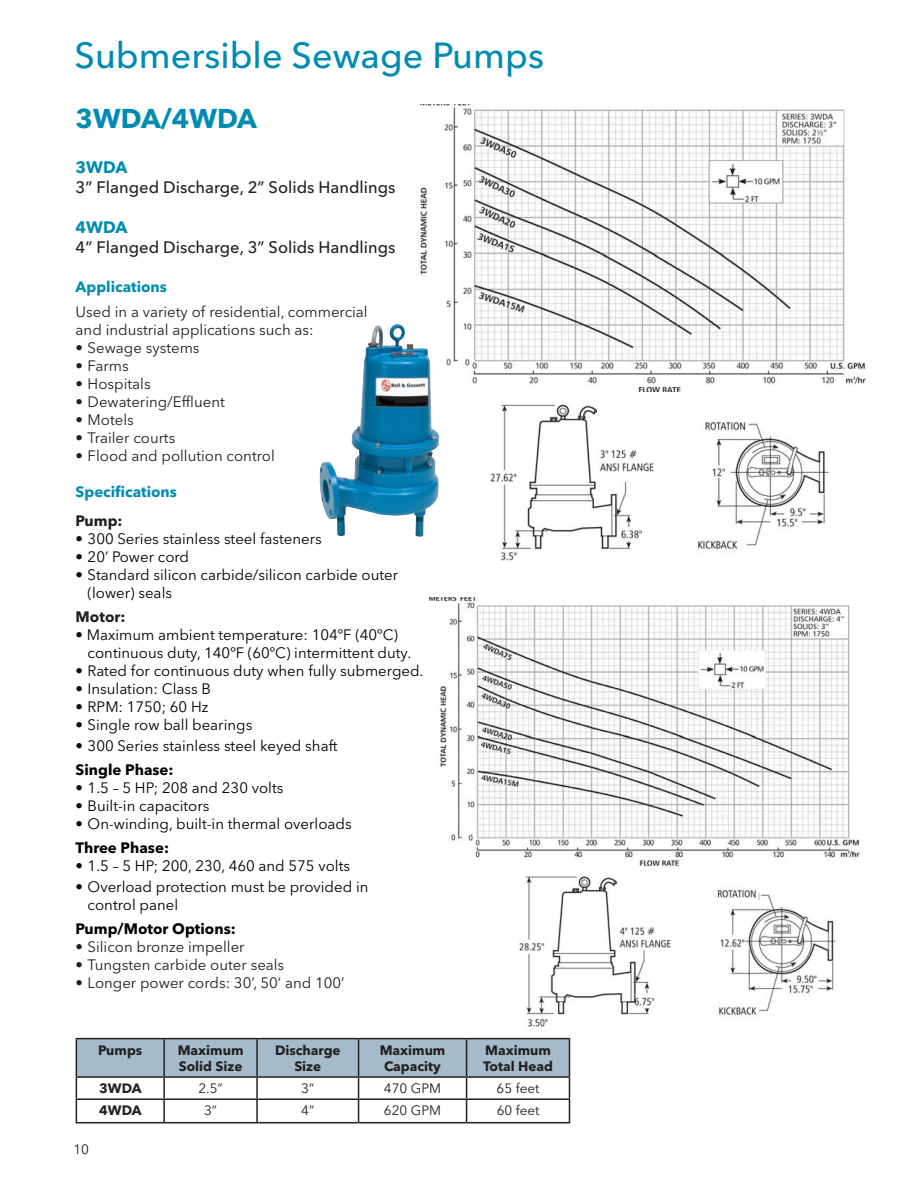
<style>
.page{position:relative;width:918px;height:1188px;background:#fff}
.page>*{position:absolute;margin:0;border:0;box-sizing:border-box;transform-origin:0 0}
.t1{font:500 36px "Avenir Next LT Pro";color:#008bb3}
.t2{font:700 27px "Avenir Next LT Pro";color:#008bb3}
.t3{font:500 16.5px "Avenir Next LT Pro";color:#231f20}
.t4{font:700 16.5px "Avenir Next LT Pro";color:#008bb3}
.t5{font:15px/18px "Avenir Next LT Pro";color:#000}
.t6{font:15px/18px "Avenir Next LT Pro";color:#231f20}
.t7{font:700 15px "Avenir Next LT Pro";color:#000}
.t8{font:700 15px "Avenir Next LT Pro";color:#008bb3}
.t9{font:700 15px "Avenir Next LT Pro";color:#231f20}
.t10{font:700 13.5px/16.2px "Avenir Next LT Pro";color:#231f20}
.t11{font:13.5px "Avenir Next LT Pro";color:#231f20}
</style>
<div class="page">
<hr style="left:76px;top:1038px;width:88px;height:1px;background:#231f20">
<hr style="left:164px;top:1038px;width:93px;height:1px;background:#231f20">
<hr style="left:257px;top:1038px;width:102px;height:1px;background:#231f20">
<hr style="left:359px;top:1038px;width:108px;height:1px;background:#231f20">
<hr style="left:467px;top:1038px;width:103px;height:1px;background:#231f20">
<svg style="left:76px;top:1039px;width:494px;height:83px"></svg>
<hr style="left:76px;top:1122px;width:88px;height:1px;background:#231f20">
<hr style="left:164px;top:1122px;width:93px;height:1px;background:#231f20">
<hr style="left:257px;top:1122px;width:102px;height:1px;background:#231f20">
<hr style="left:359px;top:1122px;width:108px;height:1px;background:#231f20">
<hr style="left:467px;top:1122px;width:103px;height:1px;background:#231f20">
<img style="left:419px;top:105px;width:447px;height:287px">
<img style="left:490px;top:404px;width:339px;height:157px">
<img style="left:319px;top:324px;width:121px;height:213px">
<img style="left:518px;top:876px;width:318px;height:151px">
<img style="left:429px;top:597px;width:431px;height:270px">
<h1 class="t1" style="left:75px;top:33px;width:471px">Submersible Sewage Pumps</h1>
<h2 class="t2" style="left:76px;top:102px;width:183px">3WDA/4WDA</h2>
<p class="t4" style="left:76px;top:158px;width:53px">3WDA</p>
<p class="t3" style="left:76px;top:178px;width:321px">3” Flanged Discharge, 2” Solids Handlings</p>
<p class="t4" style="left:76px;top:217px;width:53px">4WDA</p>
<p class="t3" style="left:76px;top:237px;width:321px">4” Flanged Discharge, 3” Solids Handlings</p>
<p class="t8" style="left:76px;top:278px;width:93px">Applications</p>
<p class="t6" style="left:76px;top:303px;width:294px">Used in a variety of residential, commercial and industrial applications such as:</p>
<p class="t6" style="left:76px;top:339px;width:125px">• Sewage systems</p>
<p class="t6" style="left:76px;top:357px;width:55px">• Farms</p>
<p class="t6" style="left:76px;top:375px;width:77px">• Hospitals</p>
<p class="t6" style="left:76px;top:393px;width:151px">• Dewatering/Effluent</p>
<p class="t6" style="left:76px;top:411px;width:60px">• Motels</p>
<p class="t6" style="left:76px;top:429px;width:101px">• Trailer courts</p>
<p class="t6" style="left:76px;top:447px;width:201px">• Flood and pollution control</p>
<p class="t8" style="left:76px;top:483px;width:103px">Specifications</p>
<p class="t9" style="left:76px;top:512px;width:48px">Pump:</p>
<p class="t5" style="left:76px;top:530px;width:248px">• 300 Series stainless steel fasteners</p>
<p class="t5" style="left:76px;top:548px;width:115px">• 20’ Power cord</p>
<p class="t5" style="left:88px;top:566px;width:312px;text-indent:-12px">• Standard silicon carbide/silicon carbide outer (lower) seals</p>
<p class="t9" style="left:76px;top:608px;width:51px">Motor:</p>
<p class="t5" style="left:88px;top:626px;width:325px;text-indent:-12px">• Maximum ambient temperature: 104ºF (40ºC) continuous duty, 140ºF (60ºC) intermittent duty.</p>
<p class="t5" style="left:76px;top:662px;width:349px">• Rated for continuous duty when fully submerged.</p>
<p class="t5" style="left:76px;top:680px;width:137px">• Insulation: Class B</p>
<p class="t5" style="left:76px;top:698px;width:134px">• RPM: 1750; 60 Hz</p>
<p class="t5" style="left:76px;top:716px;width:178px">• Single row ball bearings</p>
<p class="t5" style="left:76px;top:737px;width:264px">• 300 Series stainless steel keyed shaft</p>
<p class="t7" style="left:76px;top:761px;width:99px">Single Phase:</p>
<p class="t5" style="left:76px;top:779px;width:209px">• 1.5 – 5 HP; 208 and 230 volts</p>
<p class="t5" style="left:76px;top:797px;width:135px">• Built-in capacitors</p>
<p class="t5" style="left:76px;top:815px;width:278px">• On-winding, built-in thermal overloads</p>
<p class="t7" style="left:76px;top:839px;width:95px">Three Phase:</p>
<p class="t5" style="left:76px;top:857px;width:276px">• 1.5 – 5 HP; 200, 230, 460 and 575 volts</p>
<p class="t5" style="left:88px;top:878px;width:282px;text-indent:-12px">• Overload protection must be provided in control panel</p>
<p class="t7" style="left:76px;top:920px;width:162px">Pump/Motor Options:</p>
<p class="t6" style="left:76px;top:938px;width:171px">• Silicon bronze impeller</p>
<p class="t6" style="left:76px;top:956px;width:210px">• Tungsten carbide outer seals</p>
<p class="t6" style="left:76px;top:974px;width:270px">• Longer power cords: 30’, 50’ and 100’</p>
<p class="t10" style="left:98px;top:1042px;width:46px">Pumps</p>
<p class="t10" style="left:178px;top:1042px;width:67px">Maximum<br>Solid Size</p>
<p class="t10" style="left:275px;top:1042px;width:67px;text-align:center">Discharge<br>Size</p>
<p class="t10" style="left:380px;top:1042px;width:67px;text-align:center">Maximum<br>Capacity</p>
<p class="t10" style="left:483px;top:1042px;width:71px">Maximum<br>Total Head</p>
<p class="t10" style="left:99px;top:1080px;width:44px">3WDA</p>
<p class="t11" style="left:198px;top:1080px;width:26px">2.5”</p>
<p class="t11" style="left:301px;top:1080px;width:15px">3”</p>
<p class="t11" style="left:384px;top:1080px;width:59px">470 GPM</p>
<p class="t11" style="left:497px;top:1080px;width:44px">65 feet</p>
<p class="t10" style="left:99px;top:1103px;width:44px">4WDA</p>
<p class="t11" style="left:204px;top:1103px;width:15px">3”</p>
<p class="t11" style="left:301px;top:1103px;width:15px">4”</p>
<p class="t11" style="left:384px;top:1103px;width:59px">620 GPM</p>
<p class="t11" style="left:497px;top:1103px;width:44px">60 feet</p>
<p class="t11" style="left:73px;top:1141px;width:17px">10</p>
</div>
